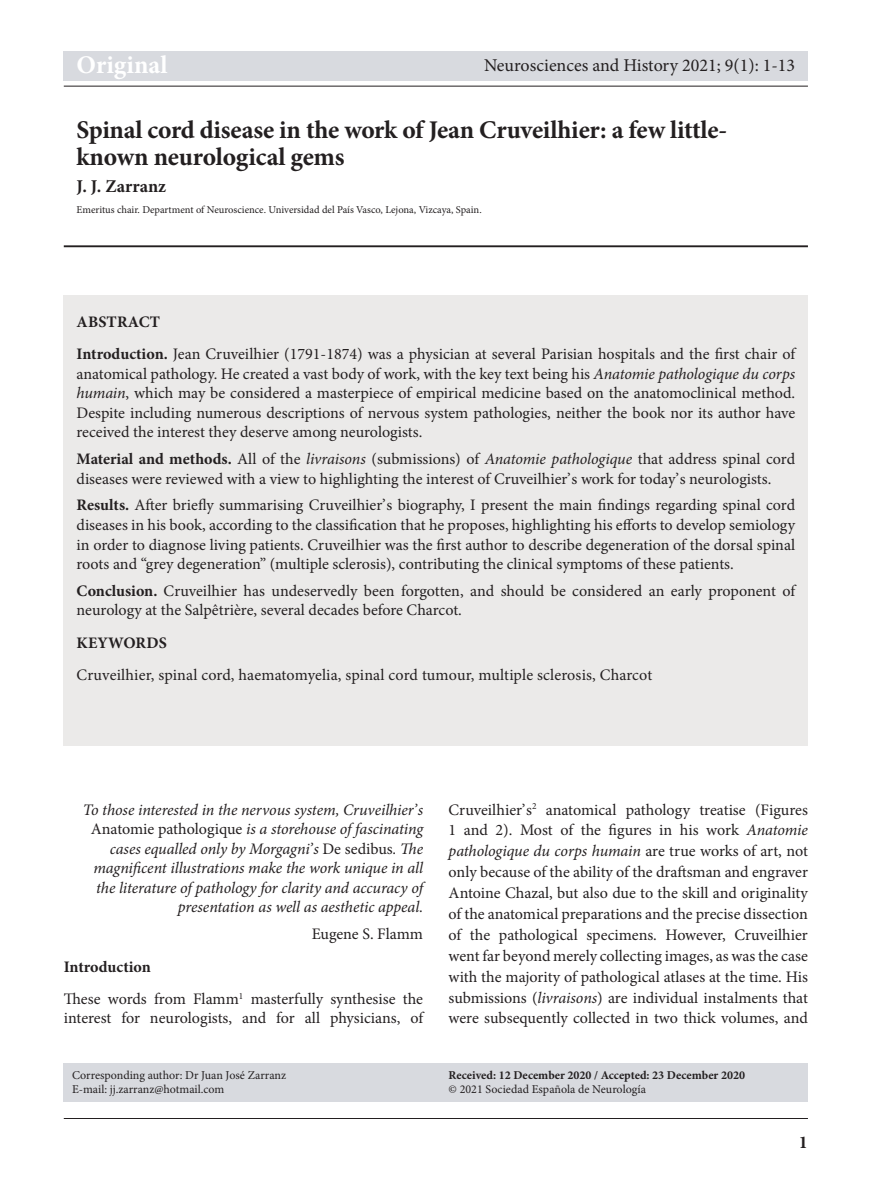
<style>
.page{position:relative;width:893px;height:1191px;background:#fff}
.page>*{position:absolute;margin:0;border:0;box-sizing:border-box;transform-origin:0 0}
.t1{font:700 25.5px/27px "Minion Pro";letter-spacing:-.01em;color:#231f20}
.t2{font:700 25.5px "Minion Pro";color:#fff}
.t3{font:18px "Minion Pro";color:#231f20}
.t4{font:700 18px "Minion Pro";color:#231f20}
.t5{font:16.05px/19.5px "Minion Pro";color:#231f20;text-align:justify}
.t6{font:italic 16.05px/19.5px "Minion Pro";letter-spacing:-.01em;color:#231f20;text-align:right}
.t7{font:700 16.05px "Minion Pro";letter-spacing:.005em;color:#231f20}
.t8{font:12px "Minion Pro";color:#231f20}
.t9{font:700 12px "Minion Pro";color:#231f20}
.t10{font:10.5px "Minion Pro";color:#231f20}
.s1{font-weight:700}
.s2{font-style:italic}
.s3{font-style:normal}
</style>
<div class="page">
<div style="left:64px;top:1063px;width:744px;height:38px;background:#d8dadf"></div>
<hr style="left:64px;top:86px;width:744px;height:1px;background:#231f20">
<hr style="left:64px;top:1118px;width:744px;height:1px;background:#231f20">
<div style="left:64px;top:51px;width:744px;height:30px;background:#d8dadf"></div>
<div style="left:64px;top:295px;width:744px;height:450px;background:#ebeae9"></div>
<hr style="left:64px;top:245px;width:744px;height:2px;background:#231f20">
<p class="t2" style="left:77px;top:47px;width:93px">Original</p>
<p class="t3" style="left:484px;top:53px;width:313px">Neurosciences and History 2021; 9(1): 1-13</p>
<p class="t1" style="left:77px;top:116px;width:652px">Spinal cord disease in the work of Jean Cruveilhier: a few little&shy;known neurological gems</p>
<p class="t4" style="left:77px;top:174px;width:91px">J. J. Zarranz</p>
<p class="t10" style="left:77px;top:203px;width:407px">Emeritus chair. Department of Neuroscience. Universidad del País Vasco, Lejona, Vizcaya, Spain.</p>
<p class="t7" style="left:77px;top:310px;width:85px">ABSTRACT</p>
<p class="t5" style="left:77px;top:344px;width:720px"><span class="s1">Introduction.</span> Jean Cruveilhier (1791-1874) was a physician at several Parisian hospitals and the first chair of anatomical pathology. He created a vast body of work, with the key text being his <span class="s2">Anatomie pathologique du corps humain</span>, which may be considered a masterpiece of empirical medicine based on the anatomoclinical method.<br>Despite including numerous descriptions of nervous system pathologies, neither the book nor its author have received the interest they deserve among neurologists.</p>
<p class="t5" style="left:77px;top:449px;width:720px"><span class="s1">Material and methods.</span> All of the <span class="s2">livraisons</span> (submissions) of <span class="s2">Anatomie pathologique</span> that address spinal cord diseases were reviewed with a view to highlighting the interest of Cruveilhier’s work for today’s neurologists.</p>
<p class="t5" style="left:77px;top:496px;width:720px"><span class="s1">Results.</span> After briefly summarising Cruveilhier’s biography, I present the main findings regarding spinal cord diseases in his book, according to the classification that he proposes, highlighting his efforts to develop semiology in order to diagnose living patients. Cruveilhier was the first author to describe degeneration of the dorsal spinal roots and “grey degeneration” (multiple sclerosis), contributing the clinical symptoms of these patients.</p>
<p class="t5" style="left:77px;top:581px;width:720px"><span class="s1">Conclusion.</span> Cruveilhier has undeservedly been forgotten, and should be considered an early proponent of neurology at the Salpêtrière, several decades before Charcot.</p>
<p class="t7" style="left:77px;top:631px;width:92px">KEYWORDS</p>
<p class="t5" style="left:77px;top:665px;width:577px">Cruveilhier, spinal cord, haematomyelia, spinal cord tumour, multiple sclerosis, Charcot</p>
<p class="t6" style="left:83px;top:799px;width:342px">To those interested in the nervous system, Cruveilhier’s <span class="s3">Anatomie pathologique</span> is a storehouse of fascinating cases equalled only by Morgagni’s <span class="s3">De sedibus</span>. The magnificent illustrations make the work unique in all the literature of pathology for clarity and accuracy of presentation as well as aesthetic appeal.</p>
<p class="t5" style="left:312px;top:924px;width:113px">Eugene S. Flamm</p>
<p class="t7" style="left:64px;top:955px;width:89px">Introduction</p>
<p class="t5" style="left:64px;top:989px;width:361px">These words from Flamm<sup>1</sup> masterfully synthesise the interest for neurologists, and for all physicians, of</p>
<p class="t8" style="left:72px;top:1066px;width:216px">Corresponding author: Dr Juan José Zarranz</p>
<p class="t8" style="left:72px;top:1081px;width:154px">E-mail: jj.zarranz@hotmail.com</p>
<p class="t5" style="left:449px;top:799px;width:361px;line-height:20.9px">Cruveilhier’s<sup>2</sup> anatomical pathology treatise (Figures 1 and 2). Most of the figures in his work <span class="s2">Anatomie pathologique du corps humain</span> are true works of art, not only because of the ability of the draftsman and engraver Antoine Chazal, but also due to the skill and originality of the anatomical preparations and the precise dissection of the pathological specimens. However, Cruveilhier went far beyond merely collecting images, as was the case with the majority of pathological atlases at the time. His submissions (<span class="s2">livraisons</span>) are individual instalments that were subsequently collected in two thick volumes, and</p>
<p class="t9" style="left:449px;top:1066px;width:298px">Received: 12 December 2020 / Accepted: 23 December 2020</p>
<p class="t8" style="left:449px;top:1081px;width:199px">© 2021 Sociedad Española de Neurología</p>
<p class="t4" style="left:799px;top:1130px;width:10px">1</p>
</div>
